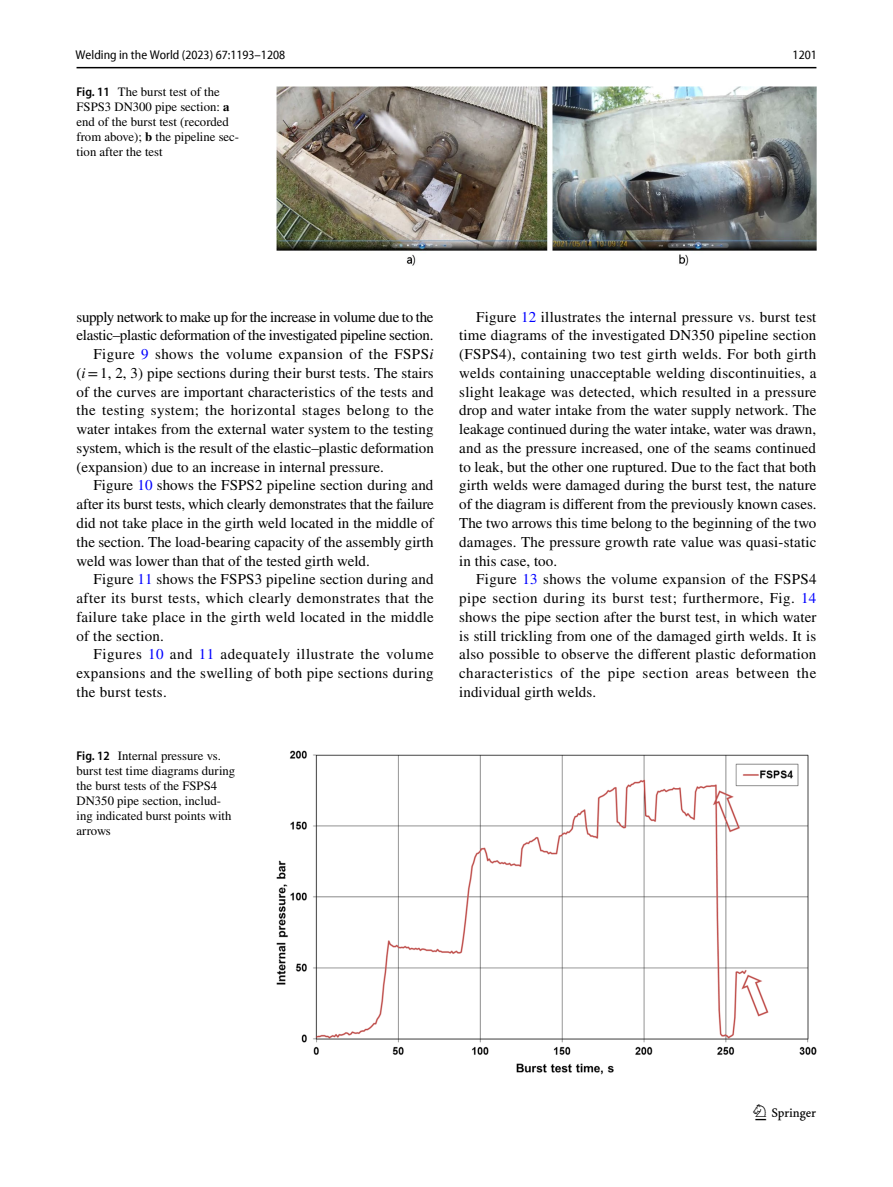
<style>
.page{position:relative;width:893px;height:1187px;background:#fff}
.page>*{position:absolute;margin:0;border:0;box-sizing:border-box;transform-origin:0 0}
.t1{font:22.5px "Springnew Regular 3";color:#000}
.t2{font:15px/18.8px "STIX";letter-spacing:.005em;color:#000;text-align:justify}
.t3{font:15px "STIX";letter-spacing:.03em;color:#000}
.t4{font:15px "STIX";letter-spacing:-.02em;color:#000}
.t5{font:15px "STIX";letter-spacing:-.025em;color:#000}
.t6{font:15px "STIX";letter-spacing:.025em;color:#000}
.t7{font:15px "STIX";letter-spacing:.04em;color:#000}
.t8{font:12.75px/15px "STIX";color:#000}
.t9{font:semi-condensed 12.75px "Myriad Pro Unic";color:#000}
.s1{font-family:"Myriad Pro";font-weight:600;font-stretch:semi-condensed}
.s2{font-weight:700}
.s3{color:#00f}
.s4{font-style:italic}
</style>
<div class="page">
<hr style="left:77px;top:67px;width:739px;height:1px;background:#000">
<img style="left:276px;top:87px;width:540px;height:179px">
<img style="left:276px;top:750px;width:540px;height:323px">
<p class="t9" style="left:76px;top:50px;width:211px">Welding in the World (2023) 67:1193–1208</p>
<p class="t9" style="left:793px;top:50px;width:26px">1201</p>
<p class="t8" style="left:77px;top:85px;width:164px"><span class="s1">Fig. 11</span> The burst test of the<br>FSPS3 DN300 pipe section: <span class="s2">a </span>end of the burst test (recorded from above); <span class="s2">b</span> the pipeline sec&shy;tion after the test</p>
<p class="t5" style="left:77px;top:306px;width:359px">supply network to make up for the increase in volume due to the</p>
<p class="t4" style="left:77px;top:325px;width:358px">elastic–plastic deformation of the investigated pipeline section.</p>
<p class="t3" style="left:94px;top:344px;width:342px">Figure <span class="s3">9</span> shows the volume expansion of the FSPS<span class="s4">i</span></p>
<p class="t2" style="left:77px;top:364px;width:359px">(<span class="s4">i</span>=1, 2, 3) pipe sections during their burst tests. The stairs</p>
<p class="t2" style="left:77px;top:383px;width:359px">of the curves are important characteristics of the tests and</p>
<p class="t3" style="left:77px;top:400px;width:359px">the testing system; the horizontal stages belong to the</p>
<p class="t2" style="left:77px;top:421px;width:358px">water intakes from the external water system to the testing</p>
<p class="t2" style="left:77px;top:439px;width:359px">system, which is the result of the elastic–plastic deformation</p>
<p class="t2" style="left:77px;top:458px;width:309px">(expansion) due to an increase in internal pressure.</p>
<p class="t2" style="left:94px;top:477px;width:341px">Figure <span class="s3">10</span> shows the FSPS2 pipeline section during and</p>
<p class="t2" style="left:77px;top:496px;width:359px">after its burst tests, which clearly demonstrates that the failure</p>
<p class="t2" style="left:77px;top:514px;width:359px">did not take place in the girth weld located in the middle of</p>
<p class="t2" style="left:77px;top:533px;width:359px">the section. The load-bearing capacity of the assembly girth</p>
<p class="t2" style="left:77px;top:552px;width:295px">weld was lower than that of the tested girth weld.</p>
<p class="t2" style="left:94px;top:571px;width:342px">Figure <span class="s3">11</span> shows the FSPS3 pipeline section during and</p>
<p class="t6" style="left:77px;top:587px;width:359px">after its burst tests, which clearly demonstrates that the</p>
<p class="t2" style="left:77px;top:608px;width:359px">failure take place in the girth weld located in the middle</p>
<p class="t2" style="left:77px;top:627px;width:89px">of the section.</p>
<p class="t7" style="left:94px;top:644px;width:342px">Figures <span class="s3">10</span> and <span class="s3">11</span> adequately illustrate the volume</p>
<p class="t2" style="left:77px;top:664px;width:359px">expansions and the swelling of both pipe sections during</p>
<p class="t2" style="left:77px;top:683px;width:92px">the burst tests.</p>
<p class="t8" style="left:77px;top:749px;width:160px"><span class="s1">Fig. 12</span> Internal pressure vs. burst test time diagrams during the burst tests of the FSPS4<br>DN350 pipe section, includ&shy;ing indicated burst points with arrows</p>
<p class="t2" style="left:459px;top:308px;width:359px;text-indent:17px">Figure <span class="s3">12</span> illustrates the internal pressure vs. burst test time diagrams of the investigated DN350 pipeline section (FSPS4), containing two test girth welds. For both girth welds containing unacceptable welding discontinuities, a slight leakage was detected, which resulted in a pressure drop and water intake from the water supply network. The leakage continued during the water intake, water was drawn, and as the pressure increased, one of the seams continued to leak, but the other one ruptured. Due to the fact that both girth welds were damaged during the burst test, the nature of the diagram is different from the previously known cases.<br>The two arrows this time belong to the beginning of the two damages. The pressure growth rate value was quasi-static in this case, too.</p>
<p class="t2" style="left:459px;top:571px;width:359px;text-indent:17px">Figure <span class="s3">13</span> shows the volume expansion of the FSPS4 pipe section during its burst test; furthermore, Fig. <span class="s3">14 </span>shows the pipe section after the burst test, in which water is still trickling from one of the damaged girth welds. It is also possible to observe the different plastic deformation characteristics of the pipe section areas between the individual girth welds.</p>
<h1 class="t1" style="left:755px;top:1104px;width:62px">1 3</h1>
</div>
